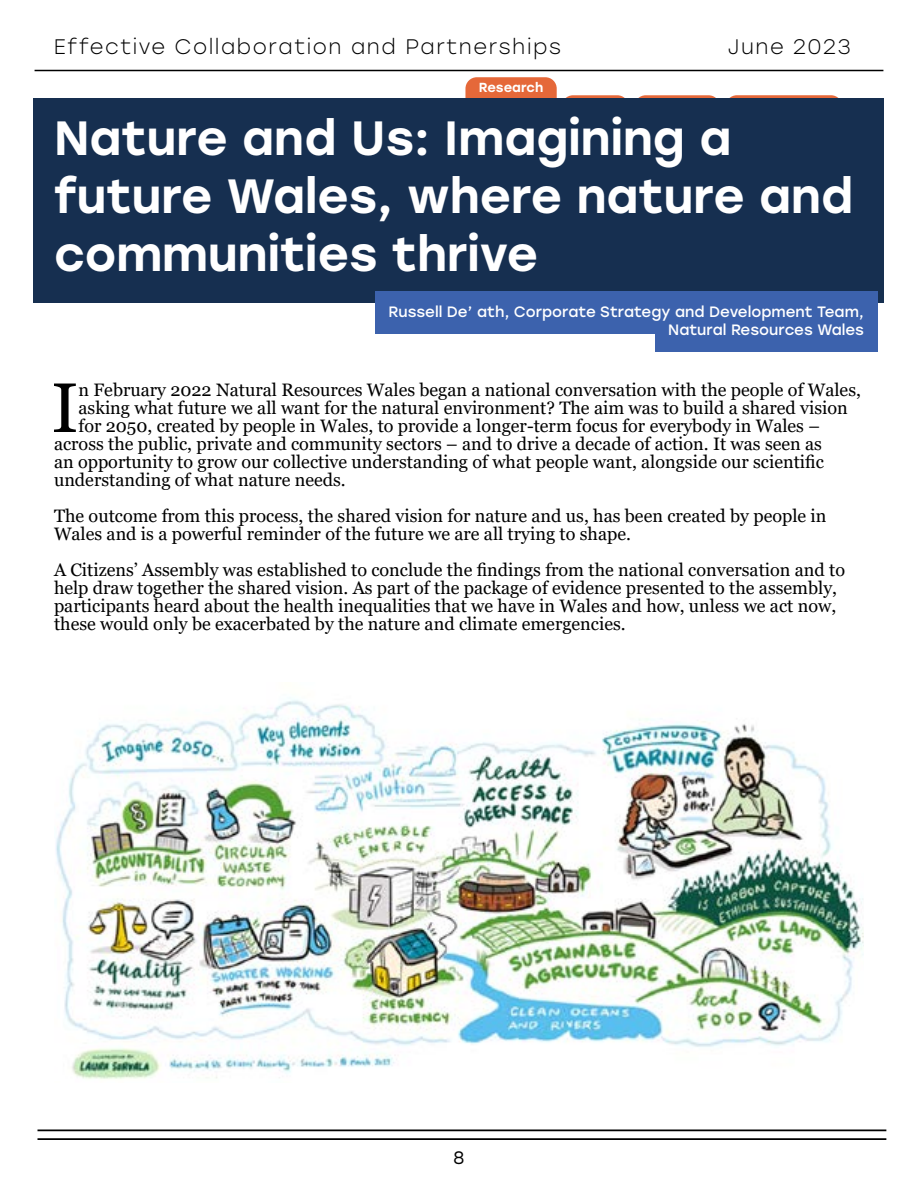
<style>
.page{position:relative;width:918px;height:1188px;background:#fff}
.page>*{position:absolute;margin:0;border:0;box-sizing:border-box;transform-origin:0 0}
.t1{font:69.9px "Georgia";color:#000}
.t2{font:500 48px/57.6px "Stolzl";color:#fff}
.t3{font:300 21px "Stolzl";letter-spacing:.075em;color:#000}
.t4{font:18px/18px "Georgia";color:#000}
.t5{font:18px "Stolzl";color:#000}
.t6{font:15px/18px "Stolzl";color:#fff;text-align:right}
.t7{font:500 13.05px "Stolzl";color:#fff}
</style>
<div class="page">
<hr style="left:38px;top:1129px;width:848px;height:2px;background:#000">
<hr style="left:38px;top:1138px;width:848px;height:2px;background:#000">
<hr style="left:35px;top:70px;width:848px;height:1px;background:#000">
<svg style="left:729px;top:95px;width:110px;height:3px"></svg>
<svg style="left:465px;top:77px;width:251px;height:21px"></svg>
<div style="left:34px;top:98px;width:850px;height:205px;background:#162f50"></div>
<div style="left:375px;top:292px;width:503px;height:42px;background:#3c62ad"></div>
<div style="left:655px;top:310px;width:223px;height:42px;background:#3c62ad"></div>
<img style="left:56px;top:699px;width:808px;height:380px">
<p class="t3" style="left:54px;top:32px;width:509px">Effective Collaboration and Partnerships</p>
<p class="t3" style="left:728px;top:32px;width:124px">June 2023</p>
<p class="t7" style="left:479px;top:79px;width:66px">Research</p>
<h2 class="t2" style="left:54px;top:107px;width:801px">Nature and Us: Imagining a future Wales, where nature and communities thrive</h2>
<p class="t6" style="left:389px;top:302px;width:477px">Russell De’ ath, Corporate Strategy and Development Team,<br>Natural Resources Wales</p>
<h1 class="t1" style="left:51px;top:366px;width:29px">I</h1>
<p class="t4" style="left:79px;top:381px;width:784px">n February 2022 Natural Resources Wales began a national conversation with the people of Wales,</p>
<p class="t4" style="left:79px;top:399px;width:771px">asking what future we all want for the natural environment? The aim was to build a shared vision</p>
<p class="t4" style="left:79px;top:417px;width:743px">for 2050, created by people in Wales, to provide a longer-term focus for everybody in Wales –</p>
<p class="t4" style="left:54px;top:435px;width:770px">across the public, private and community sectors – and to drive a decade of action. It was seen as</p>
<p class="t4" style="left:54px;top:453px;width:771px">an opportunity to grow our collective understanding of what people want, alongside our scientific</p>
<p class="t4" style="left:54px;top:471px;width:293px">understanding of what nature needs.</p>
<p class="t4" style="left:54px;top:507px;width:774px">The outcome from this process, the shared vision for nature and us, has been created by people in<br>Wales and is a powerful reminder of the future we are all trying to shape.</p>
<p class="t4" style="left:54px;top:561px;width:793px">A Citizens’ Assembly was established to conclude the findings from the national conversation and to help draw together the shared vision. As part of the package of evidence presented to the assembly, participants heard about the health inequalities that we have in Wales and how, unless we act now, these would only be exacerbated by the nature and climate emergencies.</p>
<p class="t5" style="left:454px;top:1145px;width:12px">8</p>
</div>
